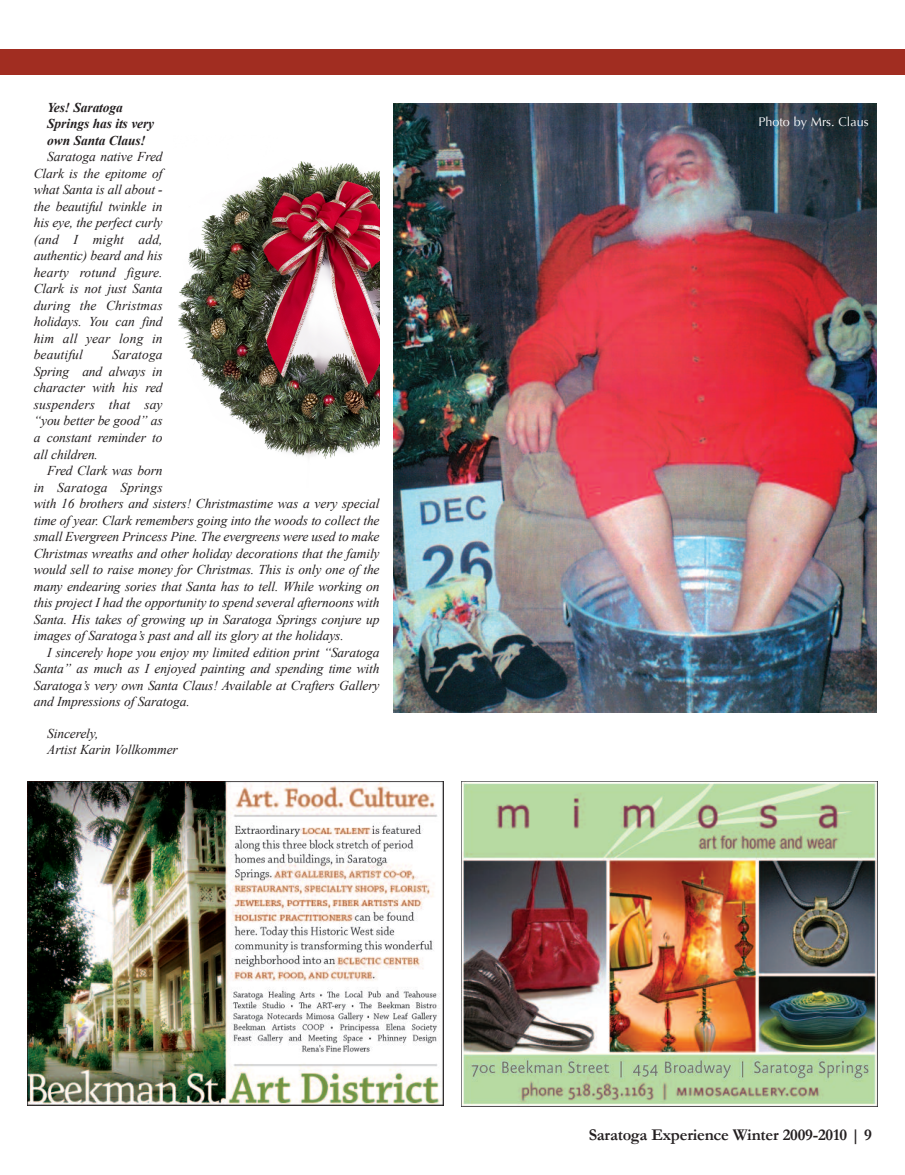
<style>
.page{position:relative;width:905px;height:1175px;background:#fff}
.page>*{position:absolute;margin:0;border:0;box-sizing:border-box;transform-origin:0 0}
.t1{font:700 16.5px "Garamond";letter-spacing:-.015em;color:#231f20}
.t2{font:italic 13.5px/16.5px "Times New Roman";letter-spacing:-.01em;color:#231f20;text-align:justify}
.t3{font:italic 700 13.5px/16.5px "Times New Roman";letter-spacing:-.01em;color:#231f20}
.t4{font:12.6px "Optima";color:#fff}
</style>
<div class="page">
<img style="left:27px;top:781px;width:416px;height:324px">
<img style="left:461px;top:782px;width:416px;height:324px">
<img style="left:393px;top:104px;width:483px;height:608px">
<div style="left:0;top:49px;width:904px;height:26px;background:#a12d21"></div>
<img style="left:178px;top:161px;width:201px;height:298px">
<p class="t3" style="left:47px;top:99px;width:108px">Yes! Saratoga<br>Springs has its very own Santa Claus!</p>
<p class="t2" style="left:34px;top:149px;width:130px;text-indent:13px">Saratoga native Fred Clark is the epitome of what Santa is all about - the beautiful twinkle in his eye, the perfect curly (and I might add, authentic) beard and his hearty rotund figure.<br>Clark is not just Santa during the Christmas holidays. You can find him all year long in beautiful</p>
<p class="t2" style="left:34px;top:347px;width:130px;text-indent:78px">Saratoga Spring and always in character with his red suspenders that say “you better be good” as a constant reminder to all children.</p>
<p class="t2" style="left:34px;top:462px;width:347px;text-align:left;text-indent:14px">Fred Clark was born<br>in Saratoga Springs<br>with 16 brothers and sisters! Christmastime was a very special time of year. Clark remembers going into the woods to collect the small Evergreen Princess Pine. The evergreens were used to make Christmas wreaths and other holiday decorations that the family would sell to raise money for Christmas. This is only one of the many endearing sories that Santa has to tell. While working on this project I had the opportunity to spend several afternoons with Santa. His takes of growing up in Saratoga Springs conjure up images of Saratoga’s past and all its glory at the holidays.</p>
<p class="t2" style="left:34px;top:643px;width:347px;text-indent:14px">I sincerely hope you enjoy my limited edition print “Saratoga Santa” as much as I enjoyed painting and spending time with Saratoga’s very own Santa Claus! Available at Crafters Gallery and Impressions of Saratoga.</p>
<p class="t2" style="left:47px;top:725px;width:132px">Sincerely,<br>Artist Karin Vollkommer</p>
<p class="t4" style="left:758px;top:114px;width:112px">Photo by Mrs. Claus</p>
<p class="t1" style="left:588px;top:1125px;width:285px">Saratoga Experience Winter 2009-2010 | 9</p>
</div>
